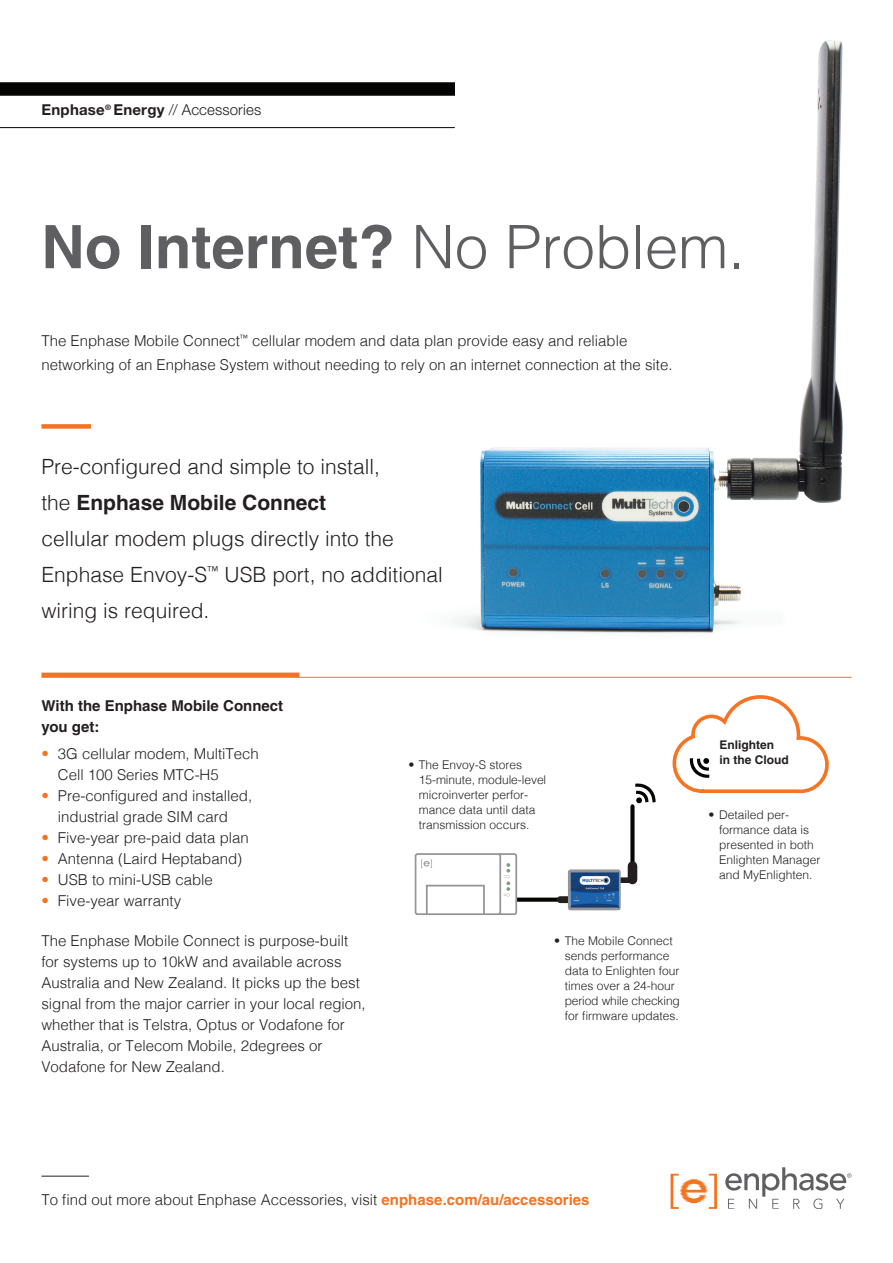
<style>
.page{position:relative;width:893px;height:1263px;background:#fff}
.page>*{position:absolute;margin:0;border:0;box-sizing:border-box;transform-origin:0 0}
.t1{font:700 60px "Helvetica";color:#5f5f62}
.t2{font:300 21px/36px "Helvetica";color:#231f20}
.t3{font:300 15px/21px "Helvetica";color:#231f20}
.t4{font:700 15px/21px "Helvetica";color:#231f20}
.t5{font:700 15px "Helvetica Neue";letter-spacing:.015em;color:#231f20}
.t6{font:300 12px/15px "Helvetica";color:#231f20}
.t7{font:700 12px/15px "Helvetica";color:#231f20}
.s1{font-weight:300}
.s2{font-weight:700}
.s3{color:#f47321}
.s4{font-weight:700;color:#f47321}
</style>
<div class="page">
<div style="left:517px;top:897px;width:49px;height:5px;background:#050504"></div>
<div style="left:557px;top:896px;width:20px;height:7px;background:#231f20;border-radius:3px"></div>
<svg style="left:619px;top:877px;width:16px;height:6px"></svg>
<hr style="left:595px;top:878px;width:40px;height:4px;background:#231f20">
<svg style="left:630px;top:806px;width:4px;height:60px"></svg>
<div style="left:628px;top:866px;width:9px;height:13px;background:#231f20"></div>
<svg style="left:568px;top:869px;width:53px;height:41px"></svg>
<img style="left:570px;top:872px;width:49px;height:36px">
<svg style="left:635px;top:783px;width:21px;height:20px"></svg>
<div style="left:415px;top:853px;width:102px;height:62px;border:2px solid #949597;border-radius:2px"></div>
<div style="left:426px;top:885px;width:59px;height:30px;border:2px solid #949597"></div>
<svg style="left:421px;top:860px;width:11px;height:8px"></svg>
<svg style="left:497px;top:853px;width:13px;height:62px"></svg>
<svg style="left:672px;top:695px;width:157px;height:99px"></svg>
<img style="left:367px;top:40px;width:476px;height:593px">
<svg style="left:671px;top:1174px;width:46px;height:34px"></svg>
<svg style="left:725px;top:1167px;width:126px;height:41px"></svg>
<div style="left:41px;top:424px;width:50px;height:5px;background:#f47321"></div>
<hr style="left:41px;top:677px;width:810px;height:1px;background:#f47321">
<hr style="left:41px;top:673px;width:258px;height:4px;background:#f47321">
<hr style="left:0;top:127px;width:454px;height:1px;background:#040503">
<div style="left:0;top:82px;width:455px;height:14px;background:#040503"></div>
<hr style="left:41px;top:1176px;width:48px;height:1px;background:#231f20">
<p class="t5" style="left:41px;top:100px;width:221px">Enphase<sup>®</sup> Energy <span class="s1">// Accessories</span></p>
<h1 class="t1" style="left:41px;top:210px;width:705px">No Internet? <span class="s1">No Problem.</span></h1>
<p class="t3" style="left:41px;top:328px;width:633px;line-height:24px">The Enphase Mobile Connect<sup>™</sup> cellular modem and data plan provide easy and reliable networking of an Enphase System without needing to rely on an internet connection at the site.</p>
<h2 class="t2" style="left:41px;top:447px;width:403px">Pre-configured and simple to install,<br>the <span class="s2">Enphase Mobile Connect<br></span>cellular modem plugs directly into the Enphase Envoy-S<sup>™</sup> USB port, no additional wiring is required.</h2>
<p class="t4" style="left:41px;top:695px;width:243px">With the Enphase Mobile Connect you get:</p>
<p class="t3" style="left:58px;top:742px;width:202px;text-indent:-17px"><span class="s3">•</span> 3G cellular modem, MultiTech<br>Cell 100 Series MTC-H5</p>
<p class="t3" style="left:41px;top:784px;width:212px;text-align:center"><span class="s3">•</span> Pre-configured and installed, industrial grade SIM card</p>
<p class="t3" style="left:41px;top:826px;width:209px"><span class="s3">•</span> Five-year pre-paid data plan</p>
<p class="t3" style="left:41px;top:847px;width:202px"><span class="s3">•</span> Antenna (Laird Heptaband)</p>
<p class="t3" style="left:41px;top:868px;width:173px"><span class="s3">•</span> USB to mini-USB cable</p>
<p class="t3" style="left:41px;top:889px;width:141px"><span class="s3">•</span> Five-year warranty</p>
<p class="t3" style="left:41px;top:929px;width:326px">The Enphase Mobile Connect is purpose-built for systems up to 10kW and available across Australia and New Zealand. It picks up the best signal from the major carrier in your local region, whether that is Telstra, Optus or Vodafone for Australia, or Telecom Mobile, 2degrees or Vodafone for New Zealand.</p>
<p class="t6" style="left:419px;top:756px;width:129px;text-indent:-10px">• The Envoy-S stores<br>15-minute, module-level microinverter perfor&shy;mance data until data transmission occurs.</p>
<p class="t6" style="left:565px;top:932px;width:117px;text-indent:-10px">• The Mobile Connect sends performance data to Enlighten four times over a 24-hour period while checking for firmware updates.</p>
<p class="t7" style="left:719px;top:737px;width:71px">Enlighten<br>in the Cloud</p>
<p class="t6" style="left:719px;top:806px;width:103px;text-indent:-10px">• Detailed per&shy;formance data is presented in both<br>Enlighten Manager and MyEnlighten.</p>
<p class="t3" style="left:41px;top:1188px;width:550px">To find out more about Enphase Accessories, visit <span class="s4">enphase.com/au/accessories</span></p>
</div>
